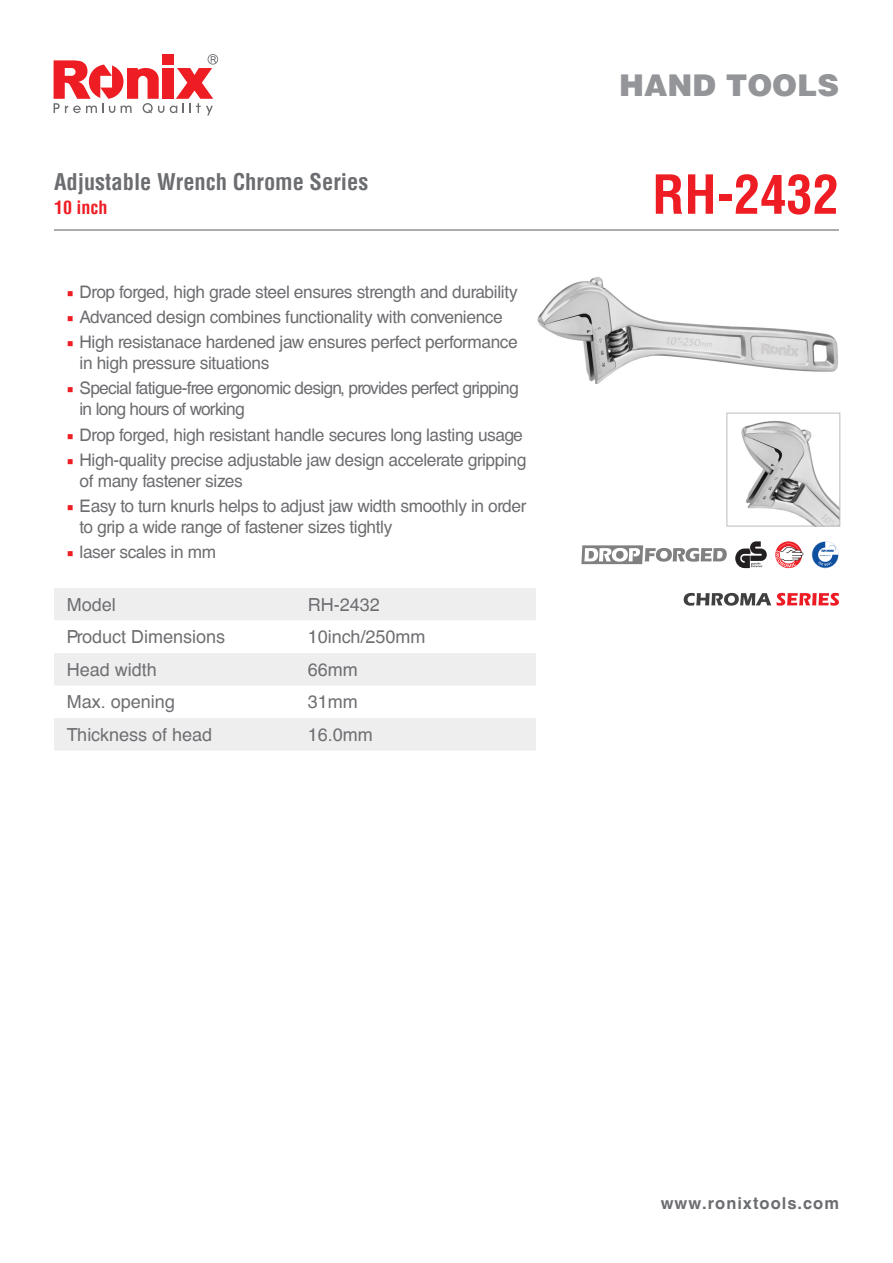
<style>
.page{position:relative;width:893px;height:1263px;background:#fff}
.page>*{position:absolute;margin:0;border:0;box-sizing:border-box;transform-origin:0 0}
.t1{font:700 condensed 52.5px "Helvetica LT";color:#ee1d23}
.t2{font:900 30px "Helvetica LT";color:#939598}
.t3{font:700 condensed 22.5px "Helvetica LT";color:#6c6d70}
.t4{font:18px "Helvetica CE";color:#6e6f72}
.t5{font:700 condensed 18px "Helvetica LT";color:#ee1d23}
.t6{font:17.25px/21px "Helvetica CE";letter-spacing:-.02em;color:#6c6d70}
.t7{font:17.25px/21px "Helvetica CE";letter-spacing:-.04em;color:#6c6d70}
.t8{font:700 16.5px "Helvetica CE";letter-spacing:.06em;color:#6c6d70}
.s1{font-family:"Minion Pro";color:#ee1d23}
</style>
<div class="page">
<svg style="left:170px;top:54px;width:48px;height:61px"></svg>
<div style="left:162px;top:68px;width:11px;height:31px;background:#ee1d23"></div>
<svg style="left:54px;top:60px;width:110px;height:53px"></svg>
<div style="left:162px;top:54px;width:11px;height:11px;background:#ee1d23"></div>
<svg style="left:54px;top:588px;width:482px;height:162px;fill:#eeeeef"></svg>
<svg style="left:54px;top:621px;width:482px;height:32px"></svg>
<hr style="left:54px;top:229px;width:785px;height:2px;background:#6c6d70">
<img style="left:537px;top:277px;width:301px;height:106px">
<img style="left:741px;top:421px;width:97px;height:104px">
<div style="left:726px;top:413px;width:114px;height:114px;border:1px solid #bcbdc0"></div>
<svg style="left:812px;top:541px;width:26px;height:27px"></svg>
<svg style="left:775px;top:541px;width:27px;height:27px"></svg>
<svg style="left:776px;top:542px;width:27px;height:26px"></svg>
<svg style="left:735px;top:541px;width:32px;height:27px"></svg>
<svg style="left:581px;top:545px;width:146px;height:19px"></svg>
<svg style="left:684px;top:593px;width:155px;height:13px"></svg>
<p class="t3" style="left:54px;top:167px;width:316px">Adjustable Wrench Chrome Series</p>
<p class="t5" style="left:54px;top:196px;width:55px">10 inch</p>
<p class="t6" style="left:67px;top:281px;width:453px"><span class="s1">■</span> Drop forged, high grade steel ensures strength and durability</p>
<p class="t6" style="left:67px;top:306px;width:438px"><span class="s1">■</span> Advanced design combines functionality with convenience</p>
<p class="t6" style="left:80px;top:332px;width:440px;text-indent:-13px"><span class="s1">■</span> High resistanace hardened jaw ensures perfect performance in high pressure situations</p>
<p class="t7" style="left:80px;top:378px;width:441px;text-indent:-13px"><span class="s1">■</span> Special fatigue-free ergonomic design, provides perfect gripping in long hours of working</p>
<p class="t6" style="left:67px;top:424px;width:457px"><span class="s1">■</span> Drop forged, high resistant handle secures long lasting usage</p>
<p class="t6" style="left:80px;top:449px;width:448px;text-indent:-13px"><span class="s1">■</span> High-quality precise adjustable jaw design accelerate gripping of many fastener sizes</p>
<p class="t6" style="left:80px;top:496px;width:448px;text-indent:-13px"><span class="s1">■</span> Easy to turn knurls helps to adjust jaw width smoothly in order to grip a wide range of fastener sizes tightly</p>
<p class="t6" style="left:67px;top:542px;width:151px"><span class="s1">■</span> laser scales in mm</p>
<p class="t4" style="left:67px;top:594px;width:51px">Model</p>
<p class="t4" style="left:308px;top:594px;width:74px">RH-2432</p>
<p class="t4" style="left:67px;top:626px;width:160px">Product Dimensions</p>
<p class="t4" style="left:308px;top:626px;width:119px">10inch/250mm</p>
<p class="t4" style="left:67px;top:659px;width:92px">Head width</p>
<p class="t4" style="left:308px;top:659px;width:52px">66mm</p>
<p class="t4" style="left:67px;top:691px;width:110px">Max. opening</p>
<p class="t4" style="left:308px;top:691px;width:52px">31mm</p>
<p class="t4" style="left:67px;top:724px;width:147px">Thickness of head</p>
<p class="t4" style="left:308px;top:724px;width:67px">16.0mm</p>
<h2 class="t2" style="left:619px;top:65px;width:221px">HAND TOOLS</h2>
<p class="t1" style="left:652px;top:162px;width:188px">RH-2432</p>
<p class="t8" style="left:661px;top:1193px;width:180px">www.ronixtools.com</p>
</div>
